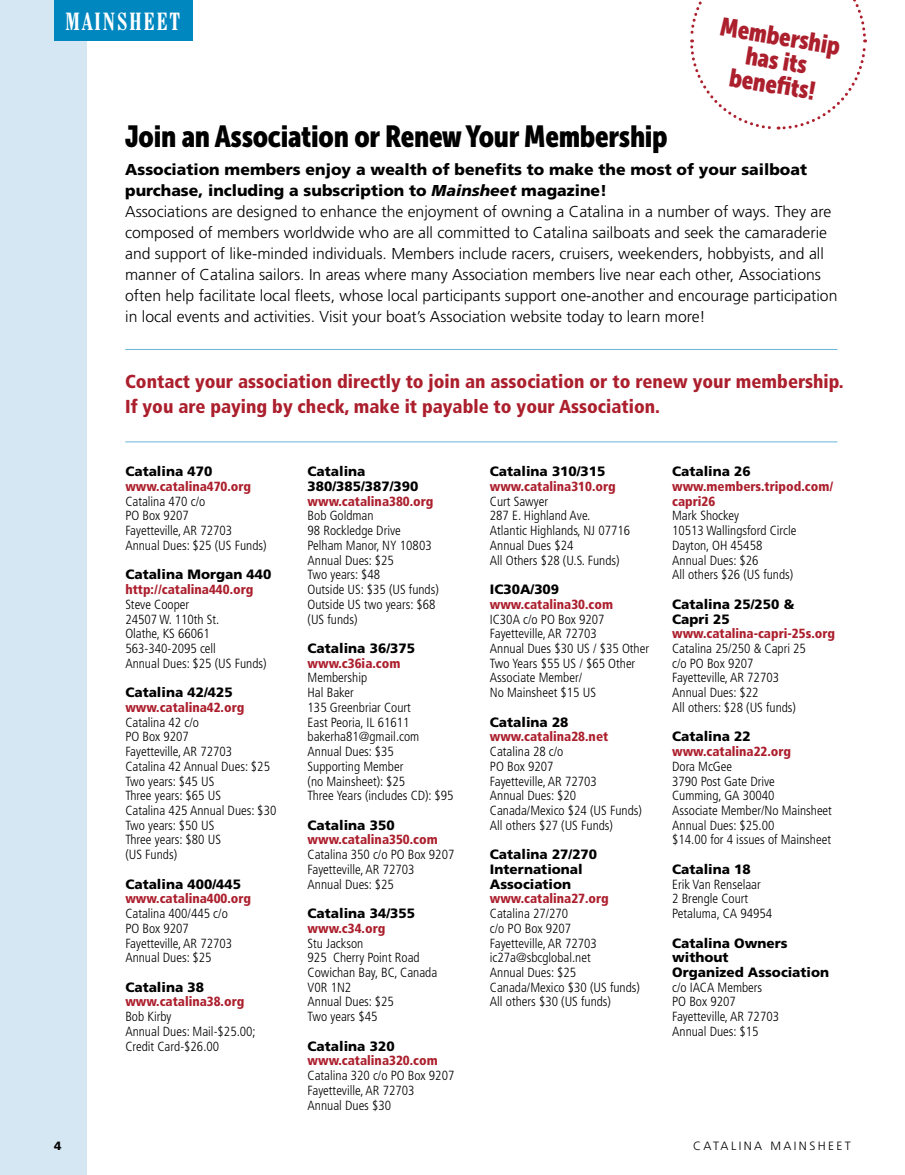
<style>
.page{position:relative;width:905px;height:1175px;background:#fff}
.page>*{position:absolute;margin:0;border:0;box-sizing:border-box;transform-origin:0 0}
.t1{font:30.3px "Museo Sans Cond 900";letter-spacing:-.01em;color:#000}
.t2{font:25.5px/24.2px "Museo Sans Cond 900";color:#ac1f2d;text-align:center}
.t3{font:700 condensed 24.15px "Century Schoolbook BT";letter-spacing:.09em;color:#fff}
.t4{font:900 condensed 18.75px/24.8px "Frutiger";color:#ac1f2d}
.t5{font:300 15.75px/21px "Frutiger";color:#000}
.t6{font:900 13.5px/14.7px "Frutiger";color:#000}
.t7{font:300 condensed 13.2px/14.7px "Frutiger";color:#000}
.t8{font:900 condensed 13.2px/14.7px "Frutiger";color:#ac1f2d}
.t9{font:300 12px "Frutiger";letter-spacing:.2em;color:#000}
.t10{font:900 12px "Frutiger";color:#000}
.s1{font-weight:900}
.s2{font-weight:900;font-style:italic}
</style>
<div class="page">
<div style="left:0;top:0;width:87px;height:1174px;background:#d5e7f3"></div>
<div style="left:54px;top:0;width:139px;height:41px;background:#0087bf"></div>
<svg style="left:690px;top:0;width:177px;height:130px"></svg>
<hr style="left:125px;top:349px;width:712px;height:1px;background:#69b5da">
<hr style="left:125px;top:441px;width:712px;height:1px;background:#69b5da">
<h3 class="t3" style="left:65px;top:7px;width:116px">MAINSHEET</h3>
<h1 class="t1" style="left:125px;top:119px;width:544px">Join an Association or Renew Your Membership</h1>
<h2 class="t2" style="left:722px;top:15px;width:122px;rotate:9deg">Membership has its benefi ts!</h2>
<p class="t5" style="left:125px;top:159px;width:713px"><span class="s1">Association members enjoy a wealth of benefits to make the most of your sailboat purchase, including a subscription to</span> <span class="s2">Mainsheet</span> <span class="s1">magazine!<br></span>Associations are designed to enhance the enjoyment of owning a Catalina in a number of ways. They are composed of members worldwide who are all committed to Catalina sailboats and seek the camaraderie and support of like-minded individuals. Members include racers, cruisers, weekenders, hobbyists, and all manner of Catalina sailors. In areas where many Association members live near each other, Associations often help facilitate local fleets, whose local participants support one-another and encourage participation in local events and activities. Visit your boat’s Association website today to learn more!</p>
<h3 class="t4" style="left:125px;top:369px;width:720px">Contact your association directly to join an association or to renew your membership.<br>If you are paying by check, make it payable to your Association.</h3>
<p class="t6" style="left:125px;top:464px;width:88px">Catalina 470</p>
<p class="t8" style="left:125px;top:479px;width:127px">www.catalina470.org</p>
<p class="t7" style="left:125px;top:494px;width:143px">Catalina 470 c/o<br>PO Box 9207<br>Fayetteville, AR 72703<br>Annual Dues: $25 (US Funds)</p>
<p class="t6" style="left:125px;top:567px;width:148px">Catalina Morgan 440</p>
<p class="t8" style="left:125px;top:582px;width:130px">http://catalina440.org</p>
<p class="t7" style="left:125px;top:597px;width:143px">Steve Cooper<br>24507 W. 110th St.<br>Olathe, KS 66061<br>563-340-2095 cell<br>Annual Dues: $25 (US Funds)</p>
<p class="t6" style="left:125px;top:685px;width:109px">Catalina 42/425</p>
<p class="t8" style="left:125px;top:700px;width:120px">www.catalina42.org</p>
<p class="t7" style="left:125px;top:715px;width:152px">Catalina 42 c/o<br>PO Box 9207<br>Fayetteville, AR 72703<br>Catalina 42 Annual Dues: $25<br>Two years: $45 US<br>Three years: $65 US<br>Catalina 425 Annual Dues: $30<br>Two years: $50 US<br>Three years: $80 US<br>(US Funds)</p>
<p class="t6" style="left:125px;top:876px;width:117px">Catalina 400/445</p>
<p class="t8" style="left:125px;top:891px;width:127px">www.catalina400.org</p>
<p class="t7" style="left:125px;top:906px;width:108px">Catalina 400/445 c/o<br>PO Box 9207<br>Fayetteville, AR 72703<br>Annual Dues: $25</p>
<p class="t6" style="left:125px;top:979px;width:80px">Catalina 38</p>
<p class="t8" style="left:125px;top:994px;width:120px">www.catalina38.org</p>
<p class="t7" style="left:125px;top:1009px;width:132px">Bob Kirby<br>Annual Dues: Mail-$25.00;<br>Credit Card-$26.00</p>
<p class="t6" style="left:307px;top:464px;width:112px">Catalina<br>380/385/387/390</p>
<p class="t8" style="left:307px;top:494px;width:127px">www.catalina380.org</p>
<p class="t7" style="left:307px;top:508px;width:133px">Bob Goldman<br>98 Rockledge Drive<br>Pelham Manor, NY 10803<br>Annual Dues: $25<br>Two years: $48<br>Outside US: $35 (US funds)<br>Outside US two years: $68 (US funds)</p>
<p class="t6" style="left:307px;top:640px;width:109px">Catalina 36/375</p>
<p class="t8" style="left:307px;top:655px;width:94px">www.c36ia.com</p>
<p class="t7" style="left:307px;top:670px;width:147px">Membership<br>Hal Baker<br>135 Greenbriar Court<br>East Peoria, IL 61611 bakerha81@gmail.com<br>Annual Dues: $35<br>Supporting Member<br>(no Mainsheet): $25<br>Three Years (includes CD): $95</p>
<p class="t6" style="left:307px;top:817px;width:88px">Catalina 350</p>
<p class="t8" style="left:307px;top:832px;width:132px">www.catalina350.com</p>
<p class="t7" style="left:307px;top:847px;width:148px">Catalina 350 c/o PO Box 9207<br>Fayetteville, AR 72703<br>Annual Dues: $25</p>
<p class="t6" style="left:307px;top:905px;width:109px">Catalina 34/355</p>
<p class="t8" style="left:307px;top:920px;width:79px">www.c34.org</p>
<p class="t7" style="left:307px;top:935px;width:131px">Stu Jackson<br>925 Cherry Point Road<br>Cowichan Bay, BC, Canada<br>V0R 1N2<br>Annual Dues: $25<br>Two years $45</p>
<p class="t6" style="left:307px;top:1038px;width:88px">Catalina 320</p>
<p class="t8" style="left:307px;top:1053px;width:132px">www.catalina320.com</p>
<p class="t7" style="left:307px;top:1068px;width:148px">Catalina 320 c/o PO Box 9207<br>Fayetteville, AR 72703<br>Annual Dues $30</p>
<p class="t6" style="left:490px;top:464px;width:117px">Catalina 310/315</p>
<p class="t8" style="left:490px;top:479px;width:127px">www.catalina310.org</p>
<p class="t7" style="left:490px;top:494px;width:142px">Curt Sawyer<br>287 E. Highland Ave.<br>Atlantic Highlands, NJ 07716<br>Annual Dues $24<br>All Others $28 (U.S. Funds)</p>
<p class="t6" style="left:490px;top:582px;width:71px">IC30A/309</p>
<p class="t8" style="left:490px;top:597px;width:125px">www.catalina30.com</p>
<p class="t7" style="left:490px;top:612px;width:161px">IC30A c/o PO Box 9207<br>Fayetteville, AR 72703<br>Annual Dues $30 US / $35 Other<br>Two Years $55 US / $65 Other<br>Associate Member/<br>No Mainsheet $15 US</p>
<p class="t6" style="left:490px;top:714px;width:80px">Catalina 28</p>
<p class="t8" style="left:490px;top:729px;width:120px">www.catalina28.net</p>
<p class="t7" style="left:490px;top:744px;width:154px">Catalina 28 c/o<br>PO Box 9207<br>Fayetteville, AR 72703<br>Annual Dues: $20<br>Canada/Mexico $24 (US Funds)<br>All others $27 (US Funds)</p>
<p class="t6" style="left:490px;top:847px;width:109px">Catalina 27/270<br>International<br>Association</p>
<p class="t8" style="left:490px;top:891px;width:120px">www.catalina27.org</p>
<p class="t7" style="left:490px;top:906px;width:152px">Catalina 27/270<br>c/o PO Box 9207<br>Fayetteville, AR 72703 ic27a@sbcglobal.net<br>Annual Dues: $25<br>Canada/Mexico $30 (US funds)<br>All others $30 (US funds)</p>
<p class="t6" style="left:672px;top:464px;width:80px">Catalina 26</p>
<p class="t8" style="left:672px;top:479px;width:163px">www.members.tripod.com/ capri26</p>
<p class="t7" style="left:672px;top:508px;width:126px">Mark Shockey<br>10513 Wallingsford Circle<br>Dayton, OH 45458<br>Annual Dues: $26<br>All others $26 (US funds)</p>
<p class="t6" style="left:672px;top:596px;width:123px">Catalina 25/250 &amp;<br>Capri 25</p>
<p class="t8" style="left:672px;top:626px;width:164px">www.catalina-capri-25s.org</p>
<p class="t7" style="left:672px;top:641px;width:135px">Catalina 25/250 &amp; Capri 25 c/o PO Box 9207<br>Fayetteville, AR 72703<br>Annual Dues: $22<br>All others: $28 (US funds)</p>
<p class="t6" style="left:672px;top:729px;width:80px">Catalina 22</p>
<p class="t8" style="left:672px;top:744px;width:120px">www.catalina22.org</p>
<p class="t7" style="left:672px;top:759px;width:161px">Dora McGee<br>3790 Post Gate Drive<br>Cumming, GA 30040<br>Associate Member/No Mainsheet<br>Annual Dues: $25.00<br>$14.00 for 4 issues of Mainsheet</p>
<p class="t6" style="left:672px;top:861px;width:80px">Catalina 18</p>
<p class="t7" style="left:672px;top:877px;width:101px">Erik Van Renselaar<br>2 Brengle Court<br>Petaluma, CA 94954</p>
<p class="t6" style="left:672px;top:935px;width:158px">Catalina Owners without<br>Organized Association</p>
<p class="t7" style="left:672px;top:980px;width:108px">c/o IACA Members<br>PO Box 9207<br>Fayetteville, AR 72703<br>Annual Dues: $15</p>
<p class="t10" style="left:54px;top:1138px;width:9px">4</p>
<p class="t9" style="left:693px;top:1139px;width:159px">CATALINA MAINSHEET</p>
</div>
